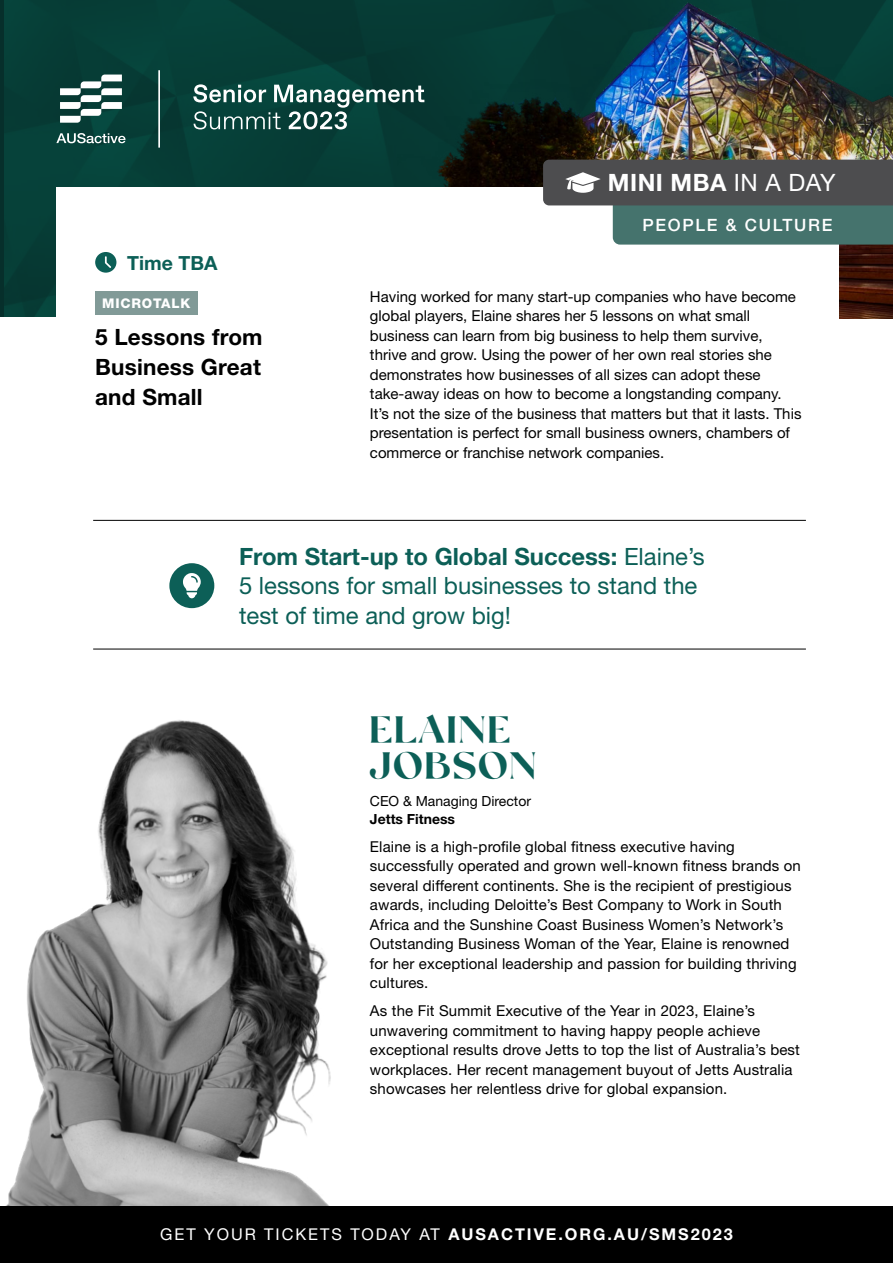
<style>
.page{position:relative;width:893px;height:1263px;background:#fff}
.page>*{position:absolute;margin:0;border:0;box-sizing:border-box;transform-origin:0 0}
.t1{font:300 45.45px/36.2px "Mikela";letter-spacing:.05em;color:#0c5f57}
.t2{font:23.85px/29.4px "Helvetica Neue LT Std";color:#0c5f57}
.t3{font:700 23.85px "Helvetica Neue LT Std";letter-spacing:.02em;color:#fff}
.t4{font:700 22.5px/30px "Helvetica Neue LT Std";letter-spacing:.01em;color:#000;text-align:justify}
.t5{font:700 19.5px "Helvetica Neue LT Std";color:#0c5f57}
.t6{font:500 16.95px "Helvetica Neue LT Std";letter-spacing:.1em;color:#fff}
.t7{font:700 16.2px "Helvetica Neue LT Std";letter-spacing:.12em;color:#fff}
.t8{font:15px/19.5px "Helvetica Neue LT Std";letter-spacing:.01em;color:#000}
.t9{font:13.95px "Helvetica Neue LT Std";color:#000}
.t10{font:700 13.95px "Helvetica Neue LT Std";color:#000}
.t11{font:800 13.35px "Helvetica Neue LT Std";letter-spacing:.06em;color:#fff}
.s1{font-weight:400}
.s2{font-weight:700}
</style>
<div class="page">
<img style="left:5px;top:0;width:392px;height:316px">
<img style="left:397px;top:0;width:496px;height:319px">
<div style="left:56px;top:187px;width:783px;height:1034px;background:#fff"></div>
<svg style="left:56px;top:133px;width:70px;height:10px"></svg>
<svg style="left:60px;top:75px;width:62px;height:48px"></svg>
<hr style="left:158px;top:70px;width:2px;height:78px;background:#fff">
<svg style="left:193px;top:84px;width:231px;height:45px;background:#3d6963"></svg>
<svg style="left:543px;top:160px;width:350px;height:85px;background:#5d6e6d"></svg>
<img style="left:6px;top:720px;width:325px;height:486px">
<svg style="left:95px;top:252px;width:21px;height:21px"></svg>
<div style="left:169px;top:563px;width:45px;height:45px;background:#0c5f57;border-radius:50%"></div>
<svg style="left:183px;top:573px;width:18px;height:25px"></svg>
<hr style="left:93px;top:520px;width:713px;height:1px;background:#000">
<hr style="left:93px;top:649px;width:713px;height:1px;background:#000">
<div style="left:95px;top:291px;width:102px;height:24px;background:#819a97"></div>
<div style="left:0;top:1206px;width:893px;height:57px;background:#000"></div>
<h2 class="t3" style="left:608px;top:168px;width:229px">MINI MBA <span class="s1">IN A DAY</span></h2>
<h3 class="t5" style="left:127px;top:251px;width:92px">Time TBA</h3>
<p class="t11" style="left:102px;top:295px;width:90px">MICROTALK</p>
<h3 class="t4" style="left:95px;top:322px;width:169px">5 Lessons from Business Great and Small</h3>
<p class="t6" style="left:642px;top:215px;width:192px">PEOPLE &amp; CULTURE</p>
<p class="t8" style="left:370px;top:287px;width:433px">Having worked for many start-up companies who have become global players, Elaine shares her 5 lessons on what small business can learn from big business to help them survive, thrive and grow. Using the power of her own real stories she demonstrates how businesses of all sizes can adopt these take-away ideas on how to become a longstanding company.<br>It’s not the size of the business that matters but that it lasts. This presentation is perfect for small business owners, chambers of commerce or franchise network companies.</p>
<h2 class="t2" style="left:239px;top:541px;width:467px"><span class="s2">From Start-up to Global Success:</span> Elaine’s<br>5 lessons for small businesses to stand the test of time and grow big!</h2>
<h1 class="t1" style="left:370px;top:715px;width:168px">ELAINE<br>JOBSON</h1>
<p class="t9" style="left:370px;top:793px;width:163px">CEO &amp; Managing Director</p>
<p class="t10" style="left:370px;top:810px;width:87px">Jetts Fitness</p>
<p class="t8" style="left:370px;top:836px;width:432px">Elaine is a high-profile global fitness executive having successfully operated and grown well-known fitness brands on several different continents. She is the recipient of prestigious awards, including Deloitte’s Best Company to Work in South Africa and the Sunshine Coast Business Women’s Network’s Outstanding Business Woman of the Year, Elaine is renowned for her exceptional leadership and passion for building thriving cultures.</p>
<p class="t8" style="left:370px;top:1001px;width:431px">As the Fit Summit Executive of the Year in 2023, Elaine’s unwavering commitment to having happy people achieve exceptional results drove Jetts to top the list of Australia’s best workplaces. Her recent management buyout of Jetts Australia showcases her relentless drive for global expansion.</p>
<p class="t7" style="left:160px;top:1224px;width:574px"><span class="s1">GET YOUR TICKETS TODAY AT</span> AUSACTIVE.ORG.AU/SMS2023</p>
</div>
